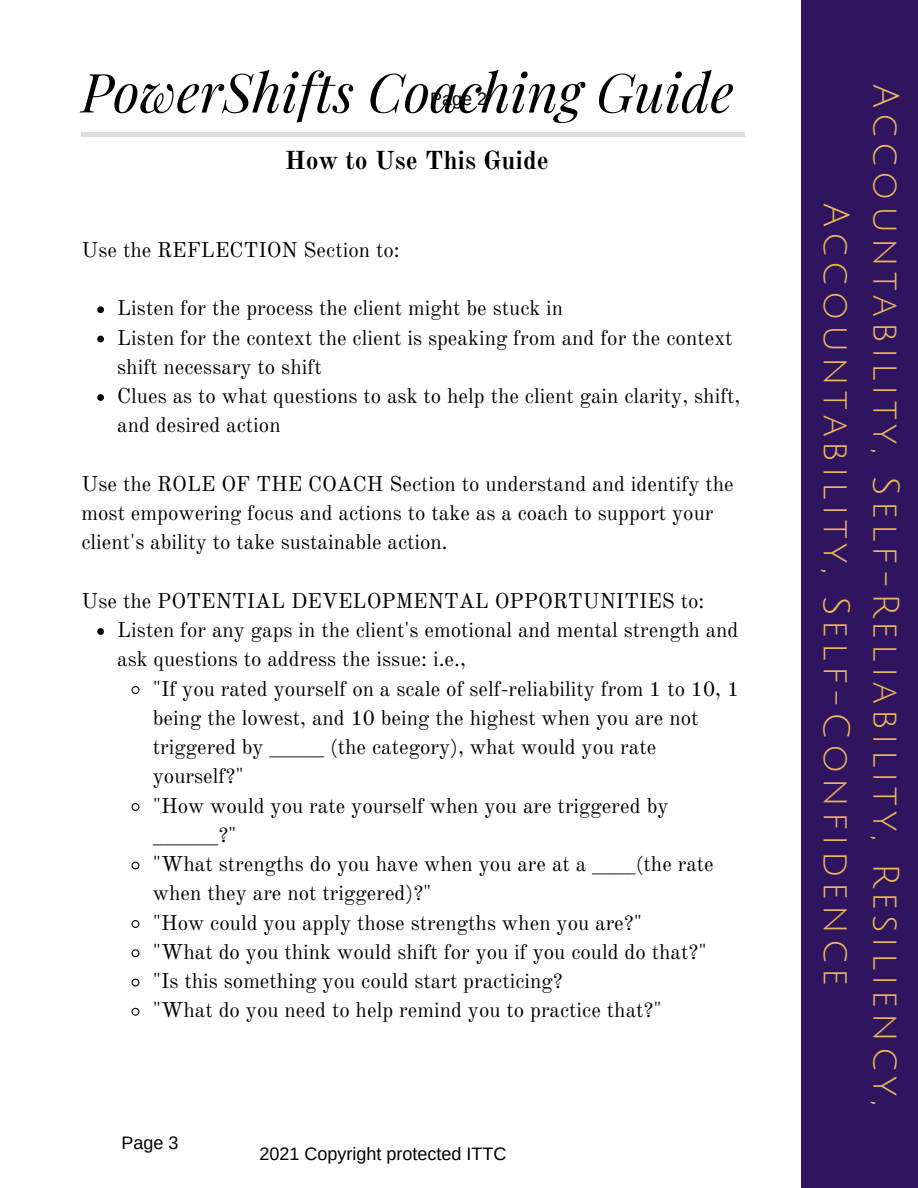
<style>
.page{position:relative;width:918px;height:1188px;background:#fff}
.page>*{position:absolute;margin:0;border:0;box-sizing:border-box;transform-origin:0 0}
.t1{font:italic 54px "Playfair Display";color:#000}
.t2{font:36px/49.5px "Julius Sans One";letter-spacing:.14em;color:#eeb85a;text-align:center}
.t3{font:700 25.5px "Old Standard";color:#000}
.t4{font:21px/29.2px "Old Standard";color:#000}
.t5{font:18px "Arimo";color:#000}
</style>
<div class="page">
<div style="left:82px;top:132px;width:663px;height:5px;background:#dfddd7"></div>
<div style="left:801px;top:0;width:117px;height:1188px;background:#2f1560"></div>
<svg style="left:97px;top:306px;width:7px;height:7px"></svg>
<svg style="left:97px;top:336px;width:7px;height:6px"></svg>
<svg style="left:97px;top:394px;width:7px;height:7px"></svg>
<svg style="left:97px;top:628px;width:7px;height:7px"></svg>
<svg style="left:131px;top:686px;width:9px;height:8px"></svg>
<svg style="left:131px;top:803px;width:9px;height:8px"></svg>
<svg style="left:131px;top:861px;width:9px;height:9px"></svg>
<svg style="left:131px;top:920px;width:9px;height:8px"></svg>
<svg style="left:131px;top:949px;width:9px;height:9px"></svg>
<svg style="left:131px;top:978px;width:9px;height:9px"></svg>
<svg style="left:131px;top:1007px;width:9px;height:9px"></svg>
<p class="t1" style="left:81px;top:54px;width:654px">PowerShifts Coaching Guide</p>
<p class="t5" style="left:430px;top:88px;width:59px">Page 2</p>
<p class="t3" style="left:285px;top:145px;width:266px">How to Use This Guide</p>
<p class="t4" style="left:81px;top:235px;width:320px">Use the REFLECTION Section to:</p>
<p class="t4" style="left:117px;top:294px;width:448px">Listen for the process the client might be stuck in</p>
<p class="t4" style="left:117px;top:323px;width:617px">Listen for the context the client is speaking from and for the context shift necessary to shift</p>
<p class="t4" style="left:117px;top:382px;width:625px">Clues as to what questions to ask to help the client gain clarity, shift, and desired action</p>
<p class="t4" style="left:81px;top:469px;width:654px">Use the ROLE OF THE COACH Section to understand and identify the most empowering focus and actions to take as a coach to support your client's ability to take sustainable action.</p>
<p class="t4" style="left:81px;top:586px;width:624px">Use the POTENTIAL DEVELOPMENTAL OPPORTUNITIES to:</p>
<p class="t4" style="left:117px;top:616px;width:623px">Listen for any gaps in the client's emotional and mental strength and ask questions to address the issue: i.e.,</p>
<p class="t4" style="left:153px;top:674px;width:588px">"If you rated yourself on a scale of self-reliability from 1 to 10, 1 being the lowest, and 10 being the highest when you are not triggered by _____ (the category), what would you rate yourself?"</p>
<p class="t4" style="left:153px;top:791px;width:517px">"How would you rate yourself when you are triggered by ______?"</p>
<p class="t4" style="left:153px;top:850px;width:563px">"What strengths do you have when you are at a ____(the rate when they are not triggered)?"</p>
<p class="t4" style="left:153px;top:908px;width:491px">"How could you apply those strengths when you are?"</p>
<p class="t4" style="left:153px;top:937px;width:555px">"What do you think would shift for you if you could do that?"</p>
<p class="t4" style="left:153px;top:967px;width:411px">"Is this something you could start practicing?</p>
<p class="t4" style="left:153px;top:996px;width:510px">"What do you need to help remind you to practice that?"</p>
<p class="t5" style="left:121px;top:1133px;width:59px">Page 3</p>
<p class="t5" style="left:260px;top:1144px;width:248px">2021 Copyright protected ITTC</p>
<p class="t2" style="left:910px;top:84px;width:1023px;rotate:90deg">Accountability, Self-Reliability, Resiliency,<br>Accountability, Self-Confidence</p>
</div>
